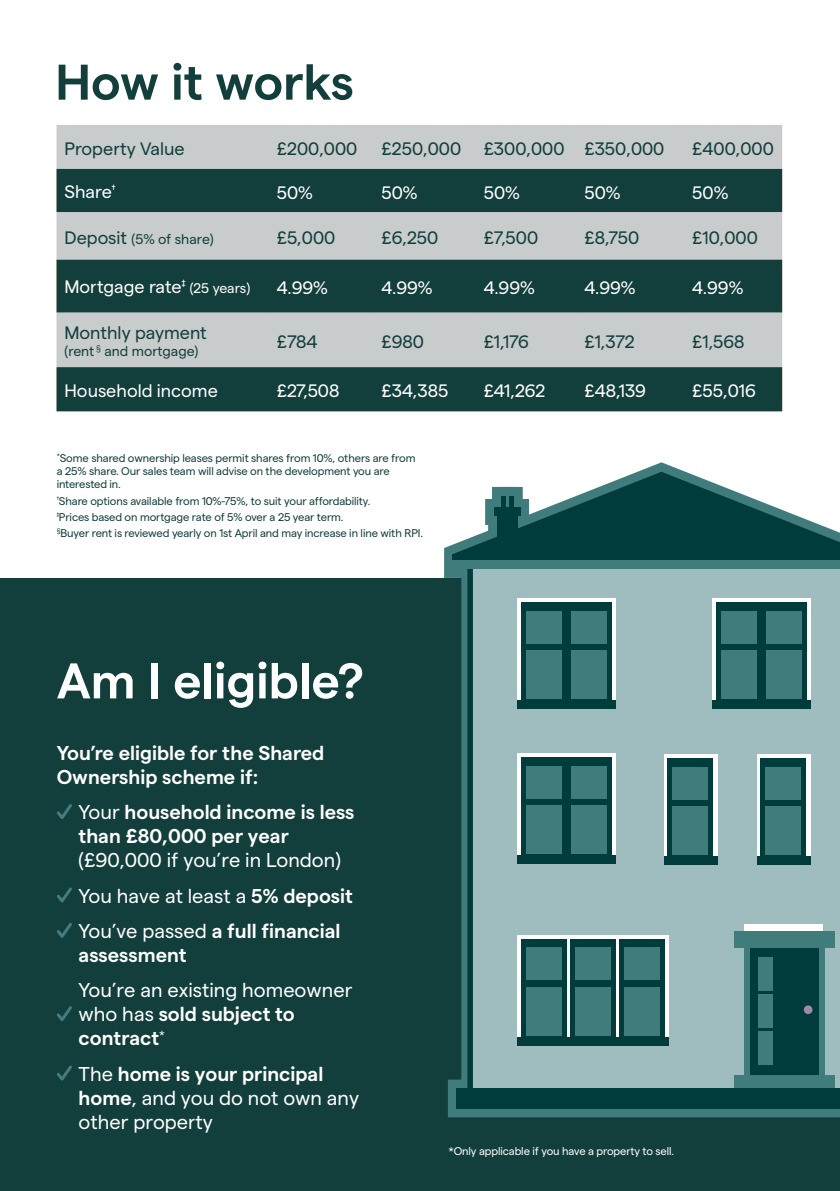
<style>
.page{position:relative;width:840px;height:1191px;background:#fff}
.page>*{position:absolute;margin:0;border:0;box-sizing:border-box;transform-origin:0 0}
.t1{font:600 50px "Matter";color:#fff}
.t2{font:600 50px "Matter";letter-spacing:-.01em;color:#123e3c}
.t3{font:20px/24px "Matter";color:#fff}
.t4{font:600 20px/24px "Matter";color:#fff}
.t5{font:18px "Matter";color:#123e3c}
.t6{font:18px "Matter";color:#fff}
.t7{font:14px "Matter";color:#123e3c}
.t8{font:11.2px/13.4px "Matter";letter-spacing:-.01em;color:#123e3c}
.t9{font:11.2px "Matter";letter-spacing:-.01em;color:#fff}
.s1{font-size:18px}
.s2{font-size:14px}
.s3{font-weight:400}
.s4{font-weight:600}
</style>
<div class="page">
<div style="left:0;top:578px;width:839px;height:613px;background:#123e3c"></div>
<svg style="left:444px;top:462px;width:395px;height:656px"></svg>
<svg style="left:452px;top:554px;width:387px;height:7px;background:#094544"></svg>
<svg style="left:452px;top:472px;width:387px;height:82px"></svg>
<div style="left:467px;top:569px;width:372px;height:519px;background:#9fbdbe"></div>
<div style="left:749px;top:947px;width:70px;height:133px;background:#003c3b"></div>
<div style="left:744px;top:934px;width:5px;height:146px;background:#417c7d"></div>
<div style="left:819px;top:934px;width:5px;height:146px;background:#417c7d"></div>
<div style="left:758px;top:957px;width:14px;height:33px;background:#417c7d"></div>
<div style="left:758px;top:994px;width:14px;height:33px;background:#417c7d"></div>
<div style="left:758px;top:1031px;width:14px;height:33px;background:#417c7d"></div>
<div style="left:733px;top:1075px;width:100px;height:17px;background:#417c7d"></div>
<div style="left:744px;top:924px;width:78px;height:8px;background:#fff"></div>
<div style="left:456px;top:1088px;width:383px;height:20px;background:#003c3b"></div>
<svg style="left:517px;top:935px;width:151px;height:102px;background:#dce4e4"></svg>
<div style="left:521px;top:939px;width:45px;height:100px;background:#003c3b"></div>
<div style="left:525px;top:947px;width:36px;height:33px;background:#417c7d"></div>
<div style="left:525px;top:987px;width:36px;height:48px;background:#417c7d"></div>
<div style="left:570px;top:939px;width:45px;height:100px;background:#003c3b"></div>
<div style="left:575px;top:947px;width:35px;height:33px;background:#417c7d"></div>
<div style="left:575px;top:987px;width:35px;height:48px;background:#417c7d"></div>
<div style="left:619px;top:939px;width:45px;height:100px;background:#003c3b"></div>
<div style="left:624px;top:947px;width:36px;height:33px;background:#417c7d"></div>
<div style="left:624px;top:987px;width:36px;height:48px;background:#417c7d"></div>
<div style="left:517px;top:1037px;width:151px;height:8px;background:#003c3b"></div>
<div style="left:756px;top:754px;width:53px;height:103px;background:#fff"></div>
<div style="left:760px;top:758px;width:45px;height:100px;background:#003c3b"></div>
<div style="left:765px;top:767px;width:35px;height:32px;background:#417c7d"></div>
<div style="left:765px;top:806px;width:35px;height:48px;background:#417c7d"></div>
<div style="left:756px;top:856px;width:53px;height:8px;background:#003c3b"></div>
<div style="left:663px;top:754px;width:53px;height:103px;background:#fff"></div>
<div style="left:667px;top:758px;width:45px;height:100px;background:#003c3b"></div>
<div style="left:672px;top:767px;width:36px;height:32px;background:#417c7d"></div>
<div style="left:672px;top:806px;width:36px;height:48px;background:#417c7d"></div>
<div style="left:663px;top:856px;width:53px;height:8px;background:#003c3b"></div>
<div style="left:517px;top:753px;width:98px;height:103px;background:#fff"></div>
<div style="left:521px;top:757px;width:45px;height:100px;background:#003c3b"></div>
<div style="left:525px;top:765px;width:36px;height:33px;background:#417c7d"></div>
<div style="left:525px;top:805px;width:36px;height:48px;background:#417c7d"></div>
<div style="left:566px;top:757px;width:45px;height:100px;background:#003c3b"></div>
<div style="left:571px;top:765px;width:35px;height:33px;background:#417c7d"></div>
<div style="left:571px;top:805px;width:35px;height:48px;background:#417c7d"></div>
<div style="left:517px;top:855px;width:98px;height:8px;background:#003c3b"></div>
<div style="left:517px;top:598px;width:98px;height:103px;background:#fff"></div>
<div style="left:521px;top:602px;width:45px;height:100px;background:#003c3b"></div>
<div style="left:525px;top:611px;width:36px;height:32px;background:#417c7d"></div>
<div style="left:525px;top:650px;width:36px;height:49px;background:#417c7d"></div>
<div style="left:566px;top:602px;width:45px;height:100px;background:#003c3b"></div>
<div style="left:571px;top:611px;width:35px;height:32px;background:#417c7d"></div>
<div style="left:571px;top:650px;width:35px;height:49px;background:#417c7d"></div>
<div style="left:517px;top:700px;width:98px;height:9px;background:#003c3b"></div>
<div style="left:712px;top:598px;width:98px;height:103px;background:#fff"></div>
<div style="left:716px;top:602px;width:45px;height:100px;background:#003c3b"></div>
<div style="left:720px;top:611px;width:36px;height:32px;background:#417c7d"></div>
<div style="left:720px;top:650px;width:36px;height:49px;background:#417c7d"></div>
<div style="left:761px;top:602px;width:45px;height:100px;background:#003c3b"></div>
<div style="left:766px;top:611px;width:35px;height:32px;background:#417c7d"></div>
<div style="left:766px;top:650px;width:35px;height:49px;background:#417c7d"></div>
<div style="left:712px;top:700px;width:98px;height:9px;background:#003c3b"></div>
<div style="left:803px;top:1005px;width:9px;height:9px;background:#9d8ca9;border-radius:50%"></div>
<div style="left:733px;top:931px;width:100px;height:17px;background:#417c7d"></div>
<div style="left:452px;top:561px;width:387px;height:8px;background:#417c7d"></div>
<svg style="left:57px;top:804px;width:15px;height:15px"></svg>
<svg style="left:57px;top:887px;width:15px;height:16px"></svg>
<svg style="left:57px;top:923px;width:15px;height:15px"></svg>
<svg style="left:57px;top:1006px;width:15px;height:15px"></svg>
<svg style="left:57px;top:1065px;width:15px;height:16px"></svg>
<div style="left:56px;top:125px;width:725px;height:44px;background:#c8cccc"></div>
<svg style="left:56px;top:169px;width:725px;height:242px;background:#5f7a79"></svg>
<h1 class="t2" style="left:55px;top:45px;width:300px">How it works</h1>
<h3 class="t5" style="left:64px;top:136px;width:121px">Property Value</h3>
<h3 class="t5" style="left:276px;top:136px;width:82px">£200,000</h3>
<h3 class="t5" style="left:381px;top:136px;width:81px">£250,000</h3>
<h3 class="t5" style="left:483px;top:136px;width:182px">£300,000 £350,000</h3>
<h3 class="t5" style="left:692px;top:136px;width:83px">£400,000</h3>
<h3 class="t6" style="left:64px;top:178px;width:53px">Share<sup>†</sup></h3>
<h3 class="t6" style="left:276px;top:179px;width:38px">50%</h3>
<h3 class="t6" style="left:381px;top:179px;width:38px">50%</h3>
<h3 class="t6" style="left:483px;top:179px;width:38px">50%</h3>
<h3 class="t6" style="left:584px;top:179px;width:38px">50%</h3>
<h3 class="t6" style="left:692px;top:179px;width:38px">50%</h3>
<p class="t7" style="left:64px;top:229px;width:151px"><span class="s1">Deposit</span> (5% of share)</p>
<h3 class="t5" style="left:276px;top:224px;width:60px">£5,000</h3>
<h3 class="t5" style="left:381px;top:224px;width:58px">£6,250</h3>
<h3 class="t5" style="left:483px;top:224px;width:56px">£7,500</h3>
<h3 class="t5" style="left:584px;top:224px;width:56px">£8,750</h3>
<h3 class="t5" style="left:692px;top:224px;width:67px">£10,000</h3>
<h3 class="t6" style="left:64px;top:274px;width:187px">Mortgage rate<sup>‡</sup> <span class="s2">(25 years)</span></h3>
<h3 class="t6" style="left:276px;top:275px;width:53px">4.99%</h3>
<h3 class="t6" style="left:381px;top:275px;width:53px">4.99%</h3>
<h3 class="t6" style="left:483px;top:275px;width:53px">4.99%</h3>
<h3 class="t6" style="left:584px;top:275px;width:53px">4.99%</h3>
<h3 class="t6" style="left:692px;top:275px;width:53px">4.99%</h3>
<h3 class="t5" style="left:64px;top:319px;width:144px">Monthly payment</h3>
<p class="t7" style="left:64px;top:340px;width:135px">(rent <sup>§</sup> and mortgage)</p>
<h3 class="t5" style="left:276px;top:328px;width:42px">£784</h3>
<h3 class="t5" style="left:381px;top:328px;width:44px">£980</h3>
<h3 class="t5" style="left:483px;top:328px;width:47px">£1,176</h3>
<h3 class="t5" style="left:584px;top:328px;width:52px">£1,372</h3>
<h3 class="t5" style="left:692px;top:328px;width:54px">£1,568</h3>
<h3 class="t6" style="left:64px;top:378px;width:155px">Household income</h3>
<h3 class="t6" style="left:276px;top:378px;width:64px">£27,508</h3>
<h3 class="t6" style="left:381px;top:378px;width:68px">£34,385</h3>
<h3 class="t6" style="left:483px;top:378px;width:63px">£41,262</h3>
<h3 class="t6" style="left:584px;top:378px;width:63px">£48,139</h3>
<h3 class="t6" style="left:692px;top:378px;width:65px">£55,016</h3>
<p class="t8" style="left:57px;top:450px;width:360px"><sup>*</sup>Some shared ownership leases permit shares from 10%, others are from a 25% share. Our sales team will advise on the development you are interested in.</p>
<p class="t8" style="left:57px;top:492px;width:367px;line-height:16.2px"><sup>†</sup>Share options available from 10%-75%, to suit your affordability.<br><sup>‡</sup>Prices based on mortgage rate of 5% over a 25 year term.<br><sup>§</sup>Buyer rent is reviewed yearly on 1st April and may increase in line with RPI.</p>
<h1 class="t1" style="left:57px;top:644px;width:308px">Am I eligible?</h1>
<h2 class="t4" style="left:57px;top:739px;width:269px">You’re eligible for the Shared<br>Ownership scheme if:</h2>
<h2 class="t4" style="left:79px;top:798px;width:277px"><span class="s3">Your</span> household income is less than £80,000 per year</h2>
<h2 class="t3" style="left:79px;top:841px;width:275px;line-height:35.4px">(£90,000 if you’re in London)<br>You have at least a <span class="s4">5% deposit<br></span>You’ve passed <span class="s4">a full financial</span></h2>
<h2 class="t4" style="left:79px;top:941px;width:109px">assessment</h2>
<h2 class="t3" style="left:79px;top:976px;width:275px">You’re an existing homeowner who has <span class="s4">sold subject to contract</span><sup>*</sup></h2>
<h2 class="t3" style="left:79px;top:1060px;width:282px">The <span class="s4">home is your principal home</span>, and you do not own any other property</h2>
<p class="t9" style="left:448px;top:1143px;width:227px">*Only applicable if you have a property to sell.</p>
</div>
